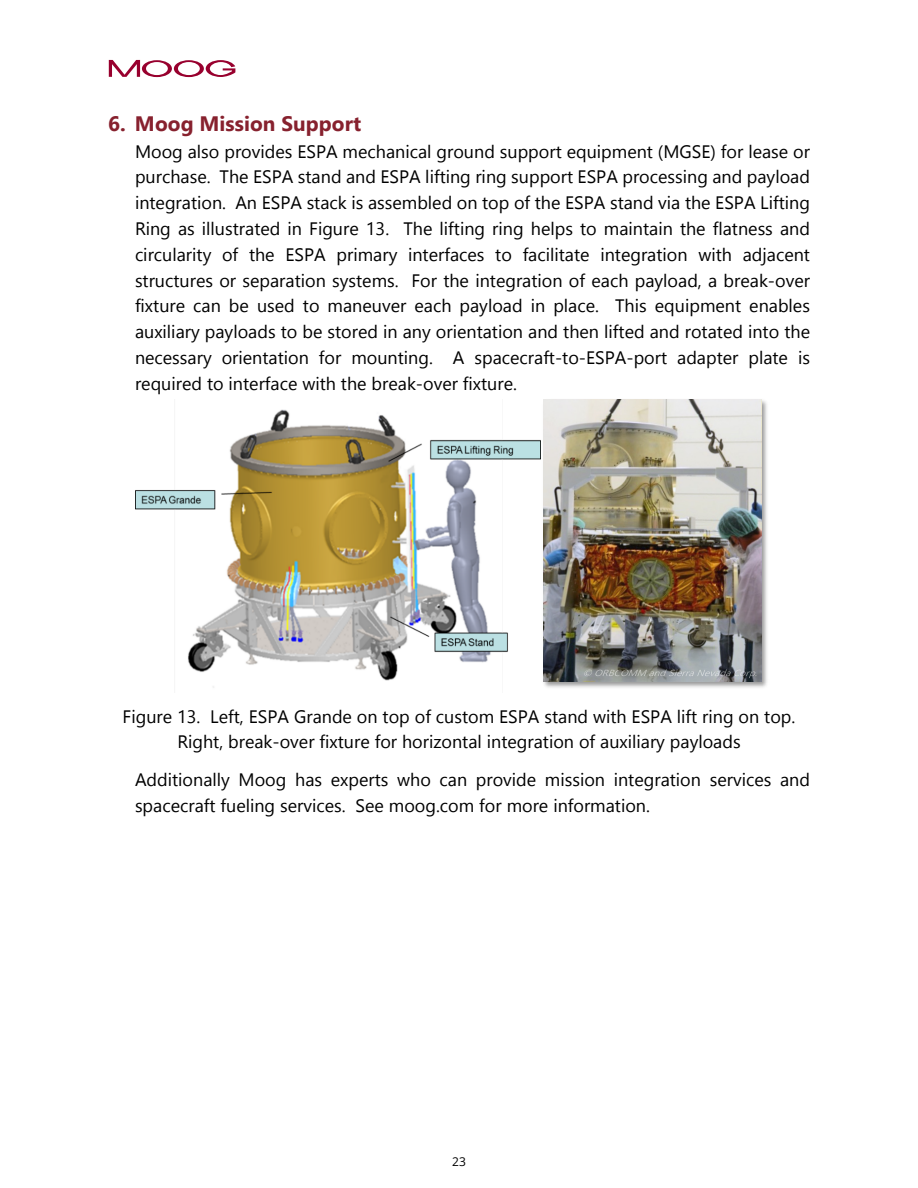
<style>
.page{position:relative;width:918px;height:1188px;background:#fff}
.page>*{position:absolute;margin:0;border:0;box-sizing:border-box;transform-origin:0 0}
.t1{font:700 20.85px "Nirmala UI";letter-spacing:.005em;color:#87212e}
.t2{font:18px/25.8px "Nirmala UI";color:#000;text-align:justify}
.t3{font:12px "Open Sans";color:#000}
</style>
<div class="page">
<img style="left:135px;top:409px;width:405px;height:279px">
<img style="left:540px;top:399px;width:227px;height:289px">
<img style="left:543px;top:400px;width:218px;height:281px">
<svg style="left:584px;top:669px;width:172px;height:9px"></svg>
<svg style="left:109px;top:60px;width:126px;height:17px"></svg>
<p class="t1" style="left:108px;top:106px;width:255px">6. Moog Mission Support</p>
<p class="t2" style="left:135px;top:137px;width:677px">Moog also provides ESPA mechanical ground support equipment (MGSE) for lease or purchase. The ESPA stand and ESPA lifting ring support ESPA processing and payload integration. An ESPA stack is assembled on top of the ESPA stand via the ESPA Lifting Ring as illustrated in Figure 13. The lifting ring helps to maintain the flatness and circularity of the ESPA primary interfaces to facilitate integration with adjacent structures or separation systems. For the integration of each payload, a break-over fixture can be used to maneuver each payload in place. This equipment enables auxiliary payloads to be stored in any orientation and then lifted and rotated into the necessary orientation for mounting. A spacecraft-to-ESPA-port adapter plate is required to interface with the break-over fixture.</p>
<p class="t2" style="left:123px;top:702px;width:674px;text-align:center">Figure 13. Left, ESPA Grande on top of custom ESPA stand with ESPA lift ring on top.<br>Right, break-over fixture for horizontal integration of auxiliary payloads</p>
<p class="t2" style="left:135px;top:766px;width:677px">Additionally Moog has experts who can provide mission integration services and spacecraft fueling services. See moog.com for more information.</p>
<p class="t3" style="left:452px;top:1154px;width:15px">23</p>
</div>
